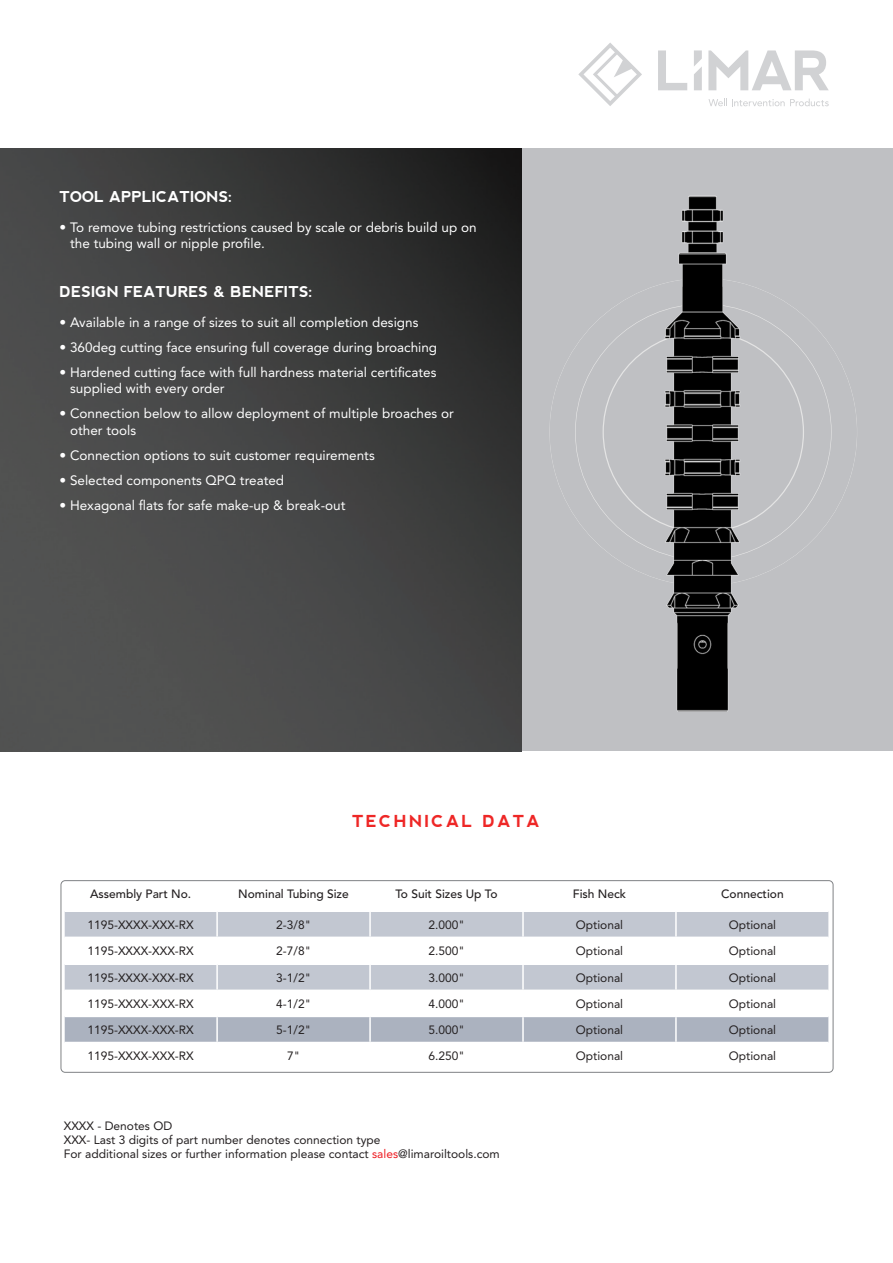
<style>
.page{position:relative;width:893px;height:1263px;background:#fff}
.page>*{position:absolute;margin:0;border:0;box-sizing:border-box;transform-origin:0 0}
.t1{font:700 16.5px "nevis";letter-spacing:.13em;color:#ee2726}
.t2{font:700 15px "nevis";color:#fff}
.t3{font:13.5px/16.5px "Avenir LT Std";color:#fff}
.t4{font:12px "Avenir LT Std";color:#231f20}
.t5{font:500 12px "Avenir LT Std";color:#231f20}
.s1{color:#ee1d23}
</style>
<div class="page">
<svg style="left:658px;top:50px;width:29px;height:40px"></svg>
<svg style="left:708px;top:50px;width:121px;height:40px"></svg>
<svg style="left:578px;top:43px;width:64px;height:63px"></svg>
<svg style="left:694px;top:50px;width:8px;height:40px"></svg>
<svg style="left:708px;top:99px;width:121px;height:7px"></svg>
<div style="left:521px;top:149px;width:372px;height:602px;background:#bfc0c3"></div>
<img style="left:0;top:149px;width:522px;height:602px">
<svg style="left:64px;top:912px;width:765px;height:130px"></svg>
<hr style="left:217px;top:989px;width:153px;height:2px;background:#fff">
<hr style="left:216px;top:991px;width:2px;height:25px;background:#fff">
<hr style="left:369px;top:991px;width:2px;height:25px;background:#fff">
<hr style="left:217px;top:1016px;width:153px;height:1px;background:#fff">
<hr style="left:216px;top:1017px;width:2px;height:25px;background:#fff">
<hr style="left:369px;top:1017px;width:2px;height:25px;background:#fff">
<img style="left:567px;top:195px;width:272px;height:517px">
<img style="left:0;top:149px;width:1px;height:600px">
<div style="left:61px;top:880px;width:772px;height:193px;border:1px solid #808285;border-radius:4px"></div>
<p class="t2" style="left:60px;top:188px;width:175px">TOOL APPLICATIONS:</p>
<p class="t3" style="left:70px;top:219px;width:408px;text-indent:-11px">• To remove tubing restrictions caused by scale or debris build up on the tubing wall or nipple profile.</p>
<p class="t2" style="left:60px;top:284px;width:255px">DESIGN FEATURES &amp; BENEFITS:</p>
<p class="t3" style="left:60px;top:314px;width:360px">• Available in a range of sizes to suit all completion designs</p>
<p class="t3" style="left:60px;top:339px;width:379px">• 360deg cutting face ensuring full coverage during broaching</p>
<p class="t3" style="left:70px;top:364px;width:368px;text-indent:-11px">• Hardened cutting face with full hardness material certificates supplied with every order</p>
<p class="t3" style="left:70px;top:405px;width:385px;text-indent:-11px">• Connection below to allow deployment of multiple broaches or other tools</p>
<p class="t3" style="left:60px;top:447px;width:317px">• Connection options to suit customer requirements</p>
<p class="t3" style="left:60px;top:472px;width:226px">• Selected components QPQ treated</p>
<p class="t3" style="left:60px;top:497px;width:287px">• Hexagonal flats for safe make-up &amp; break-out</p>
<p class="t1" style="left:352px;top:811px;width:189px">TECHNICAL DATA</p>
<p class="t5" style="left:90px;top:887px;width:103px">Assembly Part No.</p>
<p class="t5" style="left:238px;top:887px;width:112px">Nominal Tubing Size</p>
<p class="t5" style="left:395px;top:887px;width:104px">To Suit Sizes Up To</p>
<p class="t5" style="left:573px;top:887px;width:55px">Fish Neck</p>
<p class="t5" style="left:721px;top:887px;width:64px">Connection</p>
<p class="t4" style="left:87px;top:918px;width:108px">1195-XXXX-XXX-RX</p>
<p class="t4" style="left:276px;top:918px;width:36px">2-3/8"</p>
<p class="t4" style="left:428px;top:918px;width:38px">2.000"</p>
<p class="t4" style="left:576px;top:918px;width:49px">Optional</p>
<p class="t4" style="left:729px;top:918px;width:49px">Optional</p>
<p class="t4" style="left:87px;top:944px;width:108px">1195-XXXX-XXX-RX</p>
<p class="t4" style="left:276px;top:944px;width:36px">2-7/8"</p>
<p class="t4" style="left:428px;top:944px;width:38px">2.500"</p>
<p class="t4" style="left:576px;top:944px;width:49px">Optional</p>
<p class="t4" style="left:729px;top:944px;width:49px">Optional</p>
<p class="t4" style="left:87px;top:971px;width:108px">1195-XXXX-XXX-RX</p>
<p class="t4" style="left:276px;top:971px;width:36px">3-1/2"</p>
<p class="t4" style="left:428px;top:971px;width:38px">3.000"</p>
<p class="t4" style="left:576px;top:971px;width:49px">Optional</p>
<p class="t4" style="left:729px;top:971px;width:49px">Optional</p>
<p class="t4" style="left:87px;top:997px;width:108px">1195-XXXX-XXX-RX</p>
<p class="t4" style="left:276px;top:997px;width:36px">4-1/2"</p>
<p class="t4" style="left:428px;top:997px;width:38px">4.000"</p>
<p class="t4" style="left:576px;top:997px;width:49px">Optional</p>
<p class="t4" style="left:729px;top:997px;width:49px">Optional</p>
<p class="t4" style="left:87px;top:1023px;width:108px">1195-XXXX-XXX-RX</p>
<p class="t4" style="left:276px;top:1023px;width:36px">5-1/2"</p>
<p class="t4" style="left:428px;top:1023px;width:38px">5.000"</p>
<p class="t4" style="left:576px;top:1023px;width:49px">Optional</p>
<p class="t4" style="left:729px;top:1023px;width:49px">Optional</p>
<p class="t4" style="left:87px;top:1049px;width:108px">1195-XXXX-XXX-RX</p>
<p class="t4" style="left:287px;top:1049px;width:14px">7"</p>
<p class="t4" style="left:428px;top:1049px;width:38px">6.250"</p>
<p class="t4" style="left:576px;top:1049px;width:49px">Optional</p>
<p class="t4" style="left:729px;top:1049px;width:49px">Optional</p>
<p class="t4" style="left:64px;top:1118px;width:110px">XXXX - Denotes OD</p>
<p class="t4" style="left:64px;top:1133px;width:318px">XXX- Last 3 digits of part number denotes connection type</p>
<p class="t4" style="left:64px;top:1147px;width:438px">For additional sizes or further information please contact <span class="s1">sales</span>@limaroiltools.com</p>
</div>
